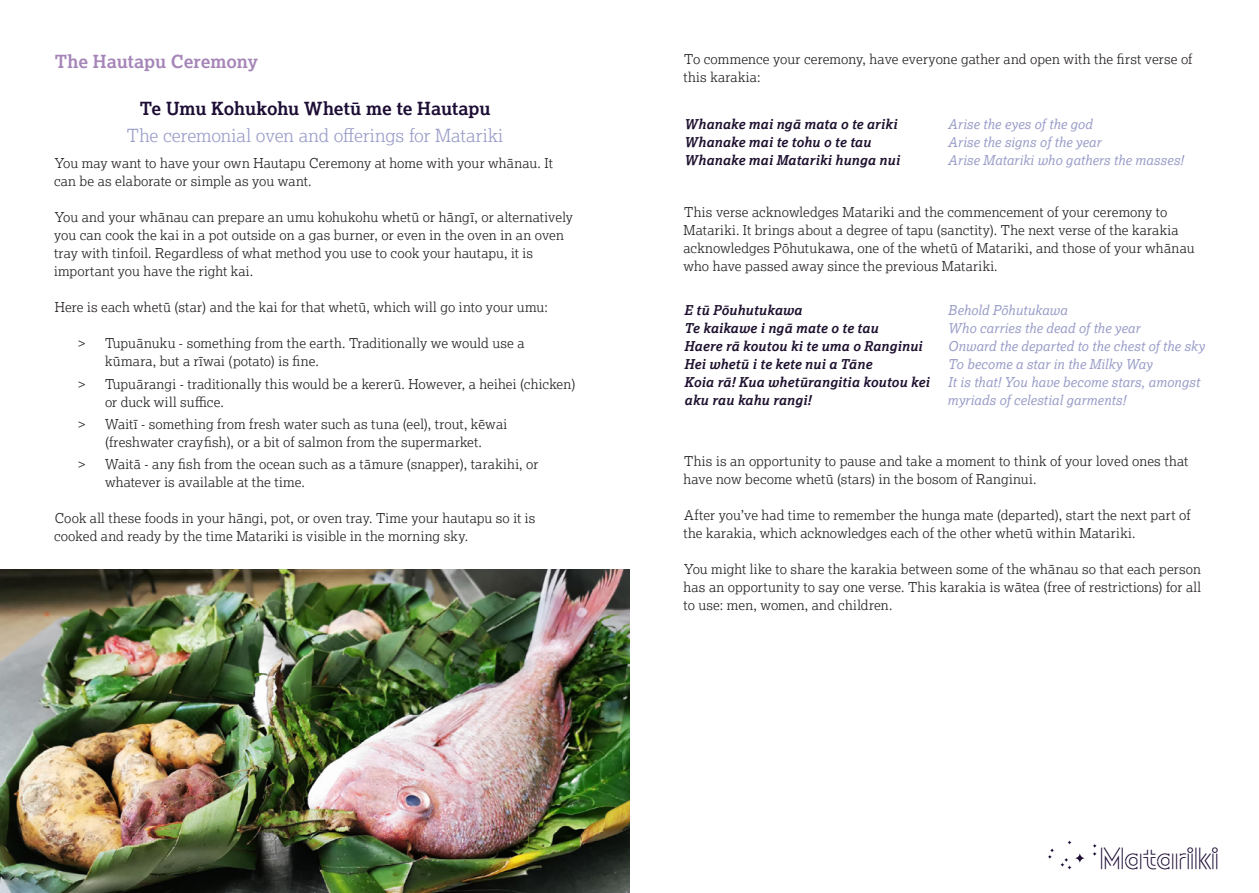
<style>
.page{position:relative;width:1259px;height:893px;background:#fff}
.page>*{position:absolute;margin:0;border:0;box-sizing:border-box;transform-origin:0 0}
.t1{font:37.5px "Uhi";color:#1d0d35}
.t2{font:300 18px "Lexia";color:#9a9dc8}
.t3{font:700 18px "Lexia";letter-spacing:-.01em;color:#1d0d35}
.t4{font:700 18px "Lexia";letter-spacing:-.005em;color:#a686b8}
.t5{font:300 13.5px/18px "Lexia";letter-spacing:.01em;color:#231f20}
.t6{font:italic 13.5px/18px "Lexia";color:#9a9dc8}
.t7{font:italic 700 13.5px/18px "Lexia";color:#1e112f}
</style>
<div class="page">
<svg style="left:1074px;top:853px;width:11px;height:10px"></svg>
<svg style="left:1067px;top:840px;width:5px;height:5px"></svg>
<svg style="left:1047px;top:848px;width:7px;height:11px"></svg>
<svg style="left:1092px;top:844px;width:5px;height:12px"></svg>
<svg style="left:1060px;top:858px;width:12px;height:12px"></svg>
<img style="left:0;top:570px;width:629px;height:323px">
<h2 class="t4" style="left:55px;top:50px;width:205px">The Hautapu Ceremony</h2>
<h2 class="t3" style="left:140px;top:98px;width:352px">Te Umu Kohukohu Whetū me te Hautapu</h2>
<h2 class="t2" style="left:127px;top:124px;width:378px">The ceremonial oven and offerings for Matariki</h2>
<p class="t5" style="left:54px;top:154px;width:500px">You may want to have your own Hautapu Ceremony at home with your whānau. It can be as elaborate or simple as you want.</p>
<p class="t5" style="left:54px;top:208px;width:520px">You and your whānau can prepare an umu kohukohu whetū or hāngī, or alternatively you can cook the kai in a pot outside on a gas burner, or even in the oven in an oven tray with tinfoil. Regardless of what method you use to cook your hautapu, it is important you have the right kai.</p>
<p class="t5" style="left:55px;top:298px;width:495px">Here is each whetū (star) and the kai for that whetū, which will go into your umu:</p>
<p class="t5" style="left:105px;top:334px;width:421px;text-indent:-27px">&gt; Tupuānuku - something from the earth. Traditionally we would use a kūmara, but a rīwai (potato) is fine.</p>
<p class="t5" style="left:105px;top:374px;width:472px;text-indent:-27px">&gt; Tupuārangi - traditionally this would be a kererū. However, a heihei (chicken) or duck will suffice.</p>
<p class="t5" style="left:78px;top:415px;width:431px;text-align:center">&gt; Waitī - something from fresh water such as tuna (eel), trout, kēwai (freshwater crayfish), or a bit of salmon from the supermarket.</p>
<p class="t5" style="left:105px;top:455px;width:435px;text-indent:-27px">&gt; Waitā - any fish from the ocean such as a tāmure (snapper), tarakihi, or whatever is available at the time.</p>
<p class="t5" style="left:54px;top:509px;width:483px">Cook all these foods in your hāngi, pot, or oven tray. Time your hautapu so it is cooked and ready by the time Matariki is visible in the morning sky.</p>
<p class="t5" style="left:683px;top:50px;width:510px">To commence your ceremony, have everyone gather and open with the first verse of this karakia:</p>
<p class="t7" style="left:684px;top:115px;width:217px">Whanake mai ngā mata o te ariki<br>Whanake mai te tohu o te tau<br>Whanake mai Matariki hunga nui</p>
<p class="t6" style="left:948px;top:115px;width:237px">Arise the eyes of the god<br>Arise the signs of the year<br>Arise Matariki who gathers the masses!</p>
<p class="t5" style="left:683px;top:202px;width:512px">This verse acknowledges Matariki and the commencement of your ceremony to Matariki. It brings about a degree of tapu (sanctity). The next verse of the karakia acknowledges Pōhutukawa, one of the whetū of Matariki, and those of your whānau who have passed away since the previous Matariki.</p>
<p class="t7" style="left:684px;top:301px;width:247px">E tū Pōuhutukawa<br>Te kaikawe i ngā mate o te tau<br>Haere rā koutou ki te uma o Ranginui<br>Hei whetū i te kete nui a Tāne<br>Koia rā! Kua whetūrangitia koutou kei aku rau kahu rangi!</p>
<p class="t6" style="left:947px;top:301px;width:259px">Behold Pōhutukawa<br>Who carries the dead of the year<br>Onward the departed to the chest of the sky<br>To become a star in the Milky Way<br>It is that! You have become stars, amongst myriads of celestial garments!</p>
<p class="t5" style="left:683px;top:451px;width:506px">This is an opportunity to pause and take a moment to think of your loved ones that have now become whetū (stars) in the bosom of Ranginui.</p>
<p class="t5" style="left:683px;top:505px;width:508px">After you’ve had time to remember the hunga mate (departed), start the next part of the karakia, which acknowledges each of the other whetū within Matariki.</p>
<p class="t5" style="left:683px;top:559px;width:519px;text-align:justify">You might like to share the karakia between some of the whānau so that each person has an opportunity to say one verse. This karakia is wātea (free of restrictions) for all to use: men, women, and children.</p>
<h1 class="t1" style="left:1100px;top:842px;width:120px">Matariki</h1>
</div>
